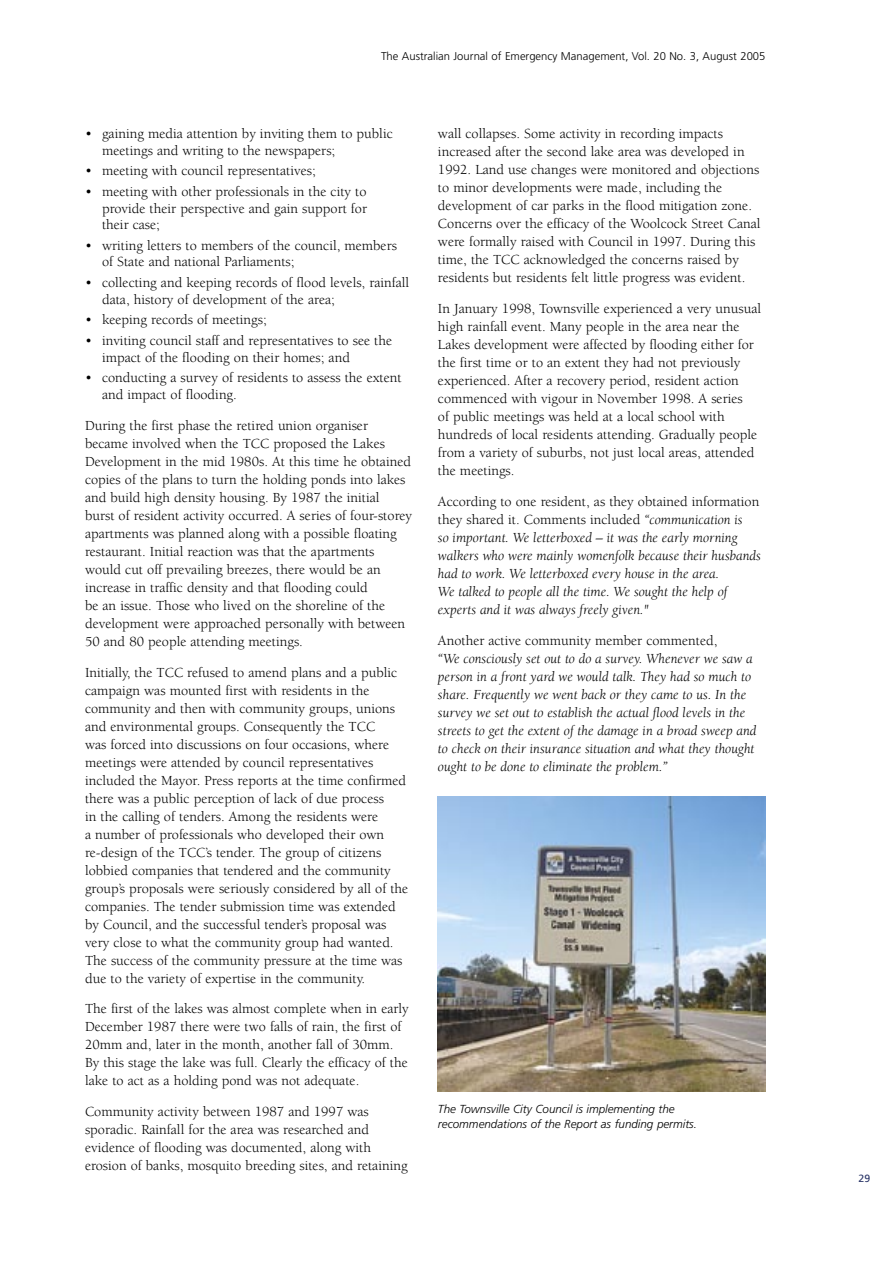
<style>
.page{position:relative;width:893px;height:1263px;background:#fff}
.page>*{position:absolute;margin:0;border:0;box-sizing:border-box;transform-origin:0 0}
.body{font:14.25px/18px "Berkeley";color:#000}
.body-2{font:italic 14.25px/18px "Berkeley";color:#000}
.bullet{font:14.25px/16.5px "Berkeley";color:#000}
.bullet_last{font:14.25px/16.5px "Berkeley";color:#000}
.captions{font:italic 300 11.7px/15px "Frutiger";color:#000}
.t1{font:300 11.25px "Frutiger";color:#000}
.t2{font:10.5px "Frutiger";color:#283366}
.s1{font-style:normal}
</style>
<div class="page">
<img style="left:438px;top:796px;width:327px;height:296px">
<p class="t1" style="left:381px;top:49px;width:386px">The Australian Journal of Emergency Management, Vol. 20 No. 3, August 2005</p>
<p class="bullet" style="left:102px;top:126px;width:292px;text-indent:-17px">• gaining media attention by inviting them to public meetings and writing to the newspapers;</p>
<p class="bullet" style="left:85px;top:163px;width:232px">• meeting with council representatives;</p>
<p class="bullet" style="left:102px;top:184px;width:266px;text-align:justify;text-indent:-17px">• meeting with other professionals in the city to provide their perspective and gain support for their case;</p>
<p class="bullet" style="left:102px;top:237px;width:296px;text-indent:-17px">• writing letters to members of the council, members of State and national Parliaments;</p>
<p class="bullet" style="left:102px;top:275px;width:309px;text-indent:-17px">• collecting and keeping records of flood levels, rainfall data, history of development of the area;</p>
<p class="bullet" style="left:85px;top:312px;width:183px">• keeping records of meetings;</p>
<p class="bullet" style="left:102px;top:333px;width:292px;text-indent:-17px">• inviting council staff and representatives to see the impact of the flooding on their homes; and</p>
<p class="bullet_last" style="left:102px;top:370px;width:301px;text-indent:-17px">• conducting a survey of residents to assess the extent and impact of flooding.</p>
<p class="body" style="left:85px;top:417px;width:329px">During the first phase the retired union organiser became involved when the TCC proposed the Lakes Development in the mid 1980s. At this time he obtained copies of the plans to turn the holding ponds into lakes and build high density housing. By 1987 the initial burst of resident activity occurred. A series of four-storey apartments was planned along with a possible floating restaurant. Initial reaction was that the apartments would cut off prevailing breezes, there would be an increase in traffic density and that flooding could<br>be an issue. Those who lived on the shoreline of the development were approached personally with between 50 and 80 people attending meetings.</p>
<p class="body" style="left:85px;top:663px;width:325px">Initially, the TCC refused to amend plans and a public campaign was mounted first with residents in the community and then with community groups, unions and environmental groups. Consequently the TCC<br>was forced into discussions on four occasions, where meetings were attended by council representatives included the Mayor. Press reports at the time confirmed there was a public perception of lack of due process<br>in the calling of tenders. Among the residents were<br>a number of professionals who developed their own re-design of the TCC’s tender. The group of citizens lobbied companies that tendered and the community group’s proposals were seriously considered by all of the companies. The tender submission time was extended by Council, and the successful tender’s proposal was very close to what the community group had wanted.<br>The success of the community pressure at the time was due to the variety of expertise in the community.</p>
<p class="body" style="left:85px;top:1000px;width:325px">The first of the lakes was almost complete when in early December 1987 there were two falls of rain, the first of 20mm and, later in the month, another fall of 30mm.<br>By this stage the lake was full. Clearly the efficacy of the lake to act as a holding pond was not adequate.</p>
<p class="body" style="left:85px;top:1103px;width:324px">Community activity between 1987 and 1997 was sporadic. Rainfall for the area was researched and evidence of flooding was documented, along with erosion of banks, mosquito breeding sites, and retaining</p>
<p class="body" style="left:438px;top:125px;width:324px">wall collapses. Some activity in recording impacts increased after the second lake area was developed in 1992. Land use changes were monitored and objections to minor developments were made, including the development of car parks in the flood mitigation zone.<br>Concerns over the efficacy of the Woolcock Street Canal were formally raised with Council in 1997. During this time, the TCC acknowledged the concerns raised by residents but residents felt little progress was evident.</p>
<p class="body" style="left:438px;top:300px;width:325px">In January 1998, Townsville experienced a very unusual high rainfall event. Many people in the area near the Lakes development were affected by flooding either for the first time or to an extent they had not previously experienced. After a recovery period, resident action commenced with vigour in November 1998. A series<br>of public meetings was held at a local school with hundreds of local residents attending. Gradually people from a variety of suburbs, not just local areas, attended the meetings.</p>
<p class="body-2" style="left:438px;top:493px;width:324px"><span class="s1">According to one resident, as they obtained information they shared it. Comments included</span> “communication is<br>so important. We letterboxed – it was the early morning walkers who were mainly womenfolk because their husbands had to work. We letterboxed every house in the area.<br>We talked to people all the time. We sought the help of experts and it was always freely given."</p>
<p class="body-2" style="left:438px;top:631px;width:320px"><span class="s1">Another active community member commented,<br></span>“We consciously set out to do a survey. Whenever we saw a person in a front yard we would talk. They had so much to share. Frequently we went back or they came to us. In the survey we set out to establish the actual flood levels in the streets to get the extent of the damage in a broad sweep and to check on their insurance situation and what they thought ought to be done to eliminate the problem.”</p>
<p class="captions" style="left:438px;top:1102px;width:261px">The Townsville City Council is implementing the recommendations of the Report as funding permits.</p>
<p class="t2" style="left:858px;top:1172px;width:13px">29</p>
</div>
